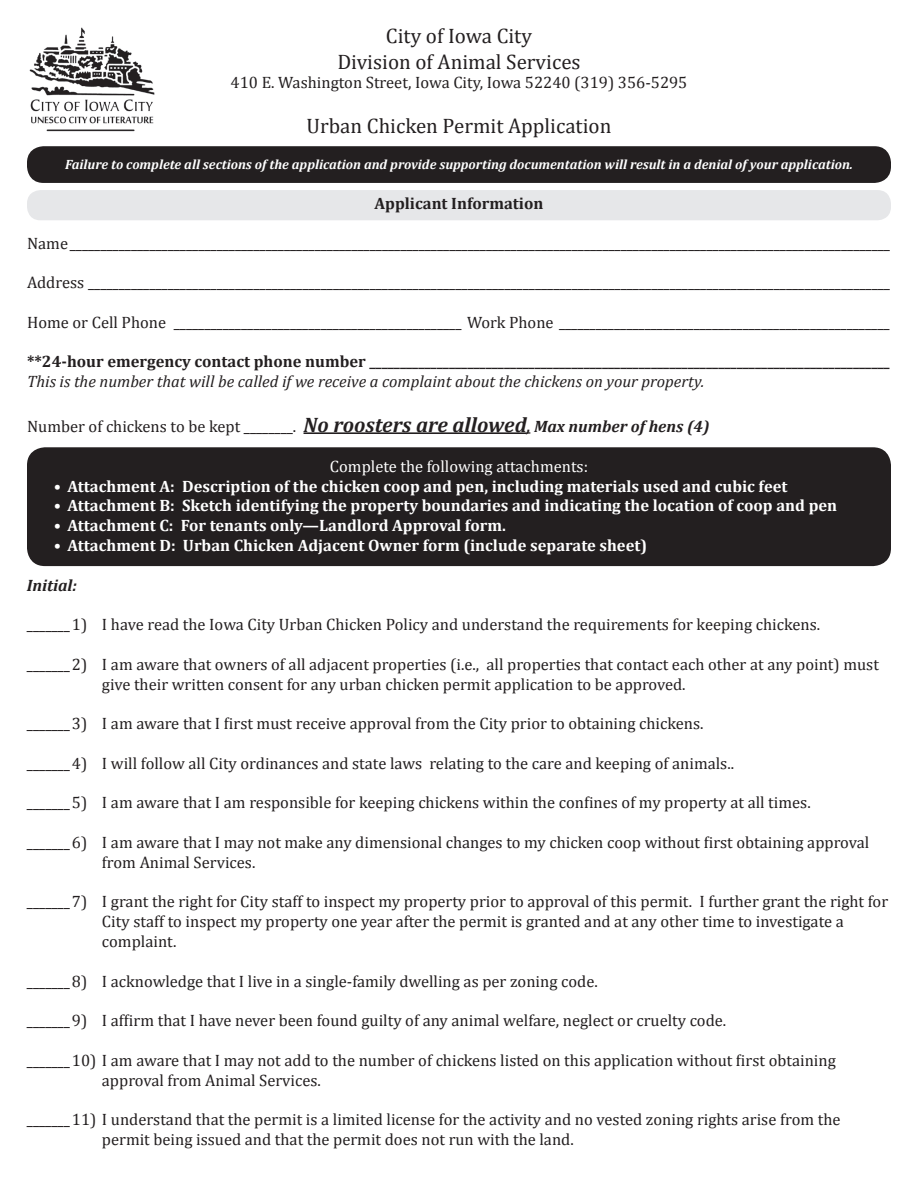
<style>
.page{position:relative;width:918px;height:1188px;background:#fff}
.page>*{position:absolute;margin:0;border:0;box-sizing:border-box;transform-origin:0 0}
.t1{font:21px/25.2px "Cambria";color:#231f20;text-align:center}
.t2{font:16.5px/19.8px "Cambria";color:#231f20}
.t3{font:700 16.5px "Cambria";color:#fff}
.t4{font:700 16.5px "Cambria";color:#231f20}
.t5{font:italic 16.5px "Cambria";color:#231f20}
.t6{font:16.5px "Cambria";color:#fff}
.t7{font:italic 700 16.5px "Cambria";color:#231f20}
.t8{font:italic 700 13.5px "Cambria";color:#fff}
.s1{font-weight:700;font-style:italic;font-size:21px}
.s2{font-weight:700;font-style:italic}
</style>
<div class="page">
<div style="left:27px;top:447px;width:864px;height:119px;background:#231f20;border-radius:18px"></div>
<div style="left:27px;top:190px;width:864px;height:30px;background:#e6e7e9;border-radius:14px"></div>
<div style="left:27px;top:146px;width:864px;height:37px;background:#231f20;border-radius:16px"></div>
<hr style="left:304px;top:432px;width:223px;height:2px;background:#231f20">
<img style="left:29px;top:27px;width:126px;height:105px">
<p class="t1" style="left:337px;top:23px;width:245px">City of Iowa City<br>Division of Animal Services</p>
<p class="t2" style="left:231px;top:73px;width:458px">410 E. Washington Street, Iowa City, Iowa 52240 (319) 356-5295</p>
<p class="t1" style="left:307px;top:113px;width:306px">Urban Chicken Permit Application</p>
<p class="t8" style="left:65px;top:157px;width:789px">Failure to complete all sections of the application and provide supporting documentation will result in a denial of your application.</p>
<p class="t4" style="left:374px;top:193px;width:171px">Applicant Information</p>
<p class="t2" style="left:27px;top:233px;width:865px">Name______________________________________________________________________________________________________________________________________</p>
<p class="t2" style="left:27px;top:273px;width:865px">Address ___________________________________________________________________________________________________________________________________</p>
<p class="t2" style="left:27px;top:312px;width:864px">Home or Cell Phone _______________________________________________ Work Phone ______________________________________________________</p>
<p class="t4" style="left:27px;top:352px;width:864px">**24-hour emergency contact phone number _____________________________________________________________________________________</p>
<p class="t5" style="left:27px;top:371px;width:679px">This is the number that will be called if we receive a complaint about the chickens on your property.</p>
<p class="t2" style="left:27px;top:417px;width:684px">Number of chickens to be kept ________. <span class="s1">No roosters are allowed</span><span class="s2">, Max number of hens (4)</span></p>
<p class="t6" style="left:330px;top:456px;width:260px">Complete the following attachments:</p>
<p class="t3" style="left:54px;top:476px;width:735px">• Attachment A: Description of the chicken coop and pen, including materials used and cubic feet</p>
<p class="t3" style="left:54px;top:496px;width:785px">• Attachment B: Sketch identifying the property boundaries and indicating the location of coop and pen</p>
<p class="t3" style="left:54px;top:515px;width:453px">• Attachment C: For tenants only—Landlord Approval form.</p>
<p class="t3" style="left:54px;top:535px;width:595px">• Attachment D: Urban Chicken Adjacent Owner form (include separate sheet)</p>
<p class="t7" style="left:27px;top:575px;width:52px">Initial:</p>
<p class="t2" style="left:27px;top:615px;width:795px">_______1) I have read the Iowa City Urban Chicken Policy and understand the requirements for keeping chickens.</p>
<p class="t2" style="left:102px;top:654px;width:779px;text-indent:-75px">_______2) I am aware that owners of all adjacent properties (i.e., all properties that contact each other at any point) must give their written consent for any urban chicken permit application to be approved.</p>
<p class="t2" style="left:27px;top:714px;width:678px">_______3) I am aware that I first must receive approval from the City prior to obtaining chickens.</p>
<p class="t2" style="left:27px;top:753px;width:709px">_______4) I will follow all City ordinances and state laws relating to the care and keeping of animals..</p>
<p class="t2" style="left:27px;top:793px;width:785px">_______5) I am aware that I am responsible for keeping chickens within the confines of my property at all times.</p>
<p class="t2" style="left:102px;top:832px;width:769px;text-indent:-75px">_______6) I am aware that I may not make any dimensional changes to my chicken coop without first obtaining approval from Animal Services.</p>
<p class="t2" style="left:102px;top:892px;width:788px;text-indent:-75px">_______7) I grant the right for City staff to inspect my property prior to approval of this permit. I further grant the right for<br>City staff to inspect my property one year after the permit is granted and at any other time to investigate a complaint.</p>
<p class="t2" style="left:27px;top:971px;width:572px">_______8) I acknowledge that I live in a single-family dwelling as per zoning code.</p>
<p class="t2" style="left:27px;top:1011px;width:701px">_______9) I affirm that I have never been found guilty of any animal welfare, neglect or cruelty code.</p>
<p class="t2" style="left:102px;top:1050px;width:735px;text-indent:-75px">_______10) I am aware that I may not add to the number of chickens listed on this application without first obtaining approval from Animal Services.</p>
<p class="t2" style="left:102px;top:1110px;width:740px;text-indent:-75px">_______11) I understand that the permit is a limited license for the activity and no vested zoning rights arise from the permit being issued and that the permit does not run with the land.</p>
</div>
